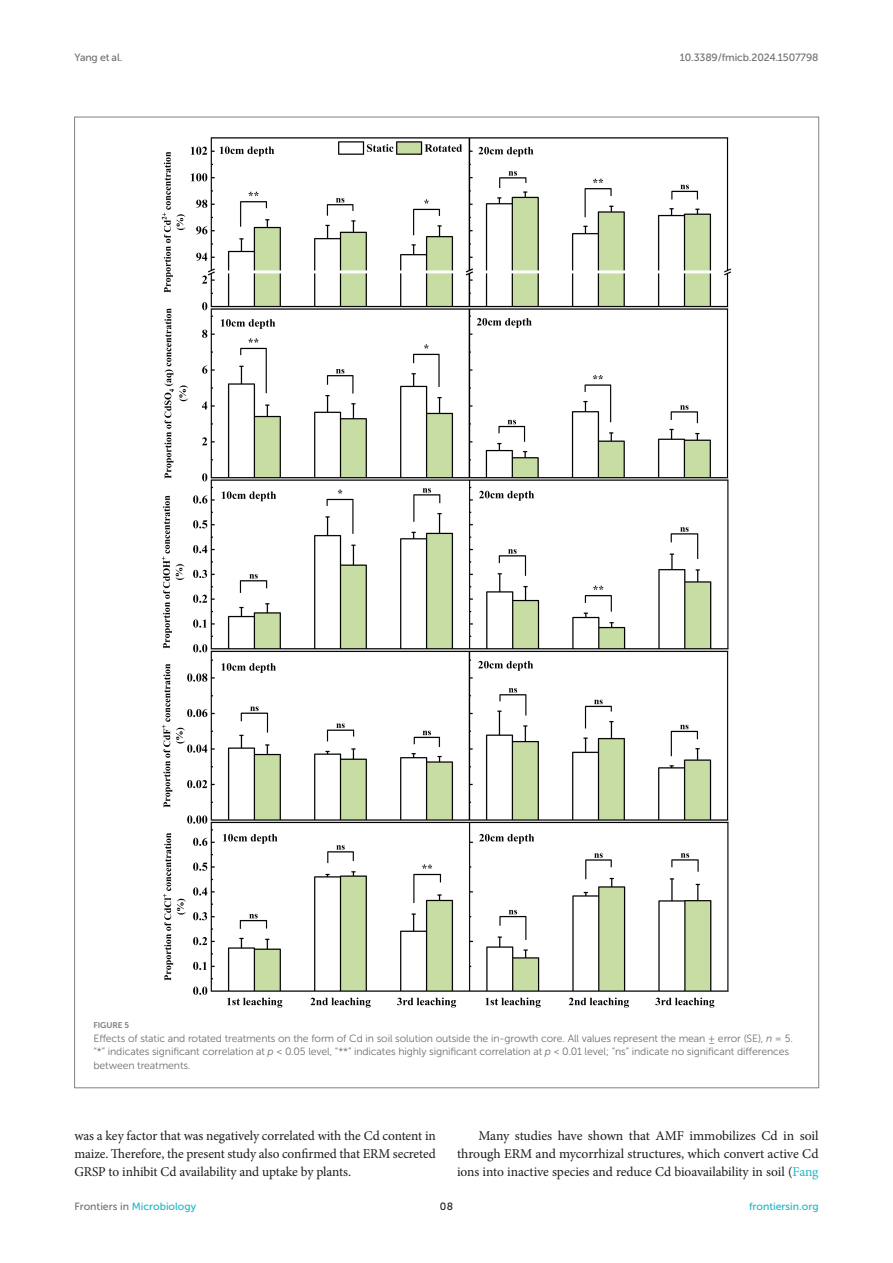
<style>
.page{position:relative;width:893px;height:1263px;background:#fff}
.page>*{position:absolute;margin:0;border:0;box-sizing:border-box;transform-origin:0 0}
.TEXT{font:13.5px/18px "Minion Pro";letter-spacing:-.005em;color:#1b1c1b;text-align:justify}
.FIG_LEG{font:10.5px/13.5px "Museo Sans 300";letter-spacing:-.01em;color:#706f70}
.t1{font:10.5px "Museo Sans 500";color:#1db5c3}
.t2{font:10.5px "Museo Sans 500";letter-spacing:-.015em;color:#706f70}
.t3{font:10.5px "Museo Sans 500";color:#1b1c1b}
.FIG_HD{font:8.25px "Museo Sans 700";letter-spacing:-.01em;color:#7e7f7f}
.s1{font-style:italic}
.s2{color:#1db5c3}
.s3{color:#706f70}
</style>
<div class="page">
<img style="left:161px;top:137px;width:571px;height:871px">
<p class="t2" style="left:74px;top:51px;width:49px">Yang et al.</p>
<p class="t2" style="left:680px;top:51px;width:140px">10.3389/fmicb.2024.1507798</p>
<p class="FIG_HD" style="left:94px;top:1021px;width:37px">FIGURE 5</p>
<p class="FIG_LEG" style="left:94px;top:1031px;width:701px">Effects of static and rotated treatments on the form of Cd in soil solution outside the in-growth core. All values represent the mean ± error (SE), <span class="s1">n</span> = 5. “*” indicates significant correlation at <span class="s1">p</span> &lt; 0.05 level, “**” indicates highly significant correlation at <span class="s1">p</span> &lt; 0.01 level; “ns” indicate no significant differences between treatments.</p>
<p class="TEXT" style="left:74px;top:1127px;width:363px">was a key factor that was negatively correlated with the Cd content in maize. Therefore, the present study also confirmed that ERM secreted GRSP to inhibit Cd availability and uptake by plants.</p>
<p class="TEXT" style="left:457px;top:1127px;width:363px;text-indent:21px">Many studies have shown that AMF immobilizes Cd in soil through ERM and mycorrhizal structures, which convert active Cd ions into inactive species and reduce Cd bioavailability in soil (<span class="s2">Fang</span></p>
<p class="t1" style="left:74px;top:1200px;width:123px"><span class="s3">Frontiers in</span> Microbiology</p>
<p class="t3" style="left:440px;top:1200px;width:15px">08</p>
<p class="t1" style="left:749px;top:1200px;width:71px">frontiersin.org</p>
</div>
